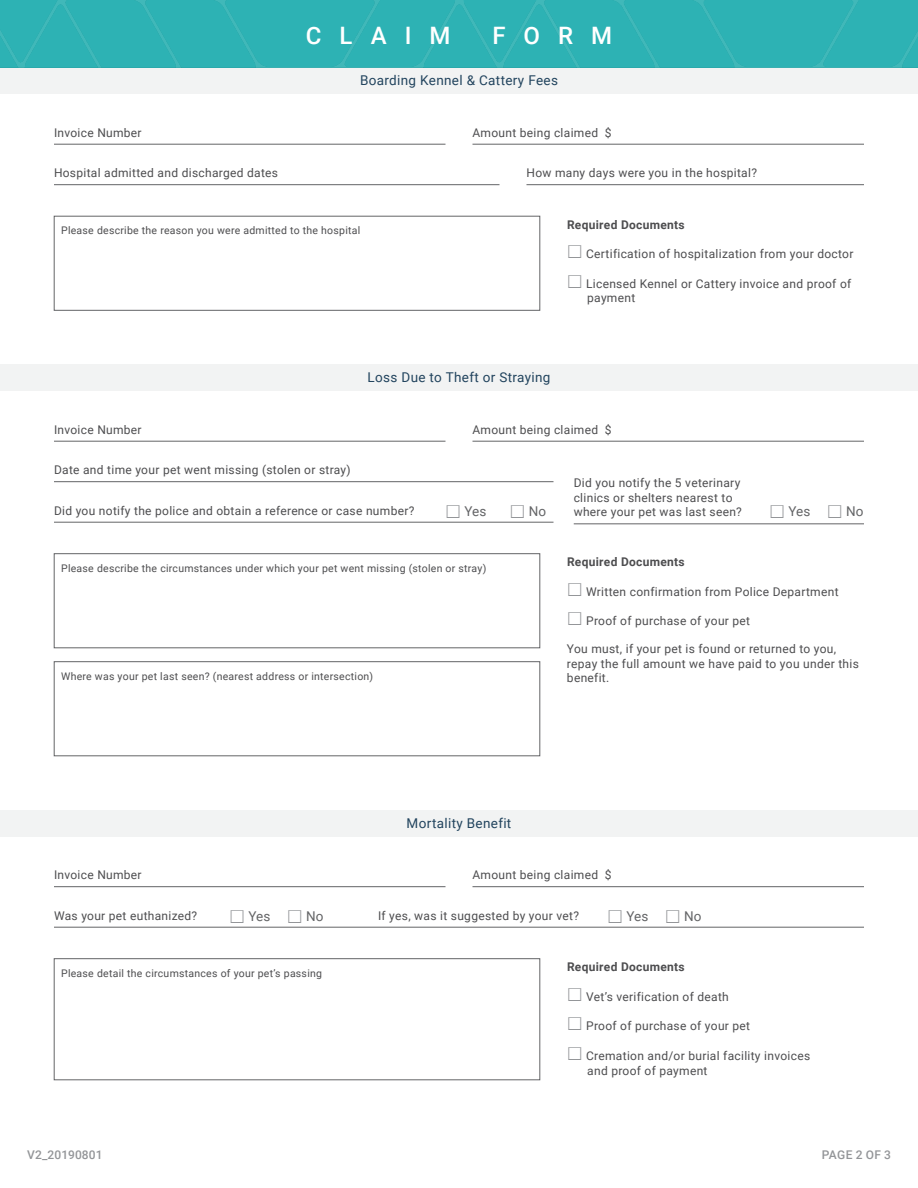
<style>
.page{position:relative;width:918px;height:1188px;background:#fff}
.page>*{position:absolute;margin:0;border:0;box-sizing:border-box;transform-origin:0 0}
.t1{font:500 24px "Roboto";letter-spacing:.75em;color:#fff}
.t2{font:13.5px "Roboto";letter-spacing:.025em;color:#22445e}
.t3{font:13.5px "Roboto";color:#636466}
.t4{font:12px/14.4px "Roboto";letter-spacing:.025em;color:#4d4d4f}
.t5{font:700 12px "Roboto";letter-spacing:.025em;color:#4d4d4f}
.t6{font:500 12px "Roboto";letter-spacing:.005em;color:#939598}
.t7{font:10.5px "Roboto";letter-spacing:.025em;color:#4d4d4f}
.s1{font-family:"Arial Unicode MS";font-size:21px;color:#939598}
</style>
<div class="page">
<div style="left:0;top:0;width:918px;height:68px;background:#2db2b4"></div>
<hr style="left:472px;top:144px;width:392px;height:1px;background:#636466">
<hr style="left:472px;top:886px;width:392px;height:1px;background:#636466">
<hr style="left:472px;top:441px;width:392px;height:1px;background:#636466">
<hr style="left:54px;top:144px;width:392px;height:1px;background:#636466">
<svg style="left:54px;top:216px;width:486px;height:864px"></svg>
<hr style="left:526px;top:184px;width:338px;height:1px;background:#636466">
<hr style="left:54px;top:184px;width:446px;height:1px;background:#636466">
<hr style="left:54px;top:927px;width:810px;height:1px;background:#636466">
<hr style="left:54px;top:481px;width:500px;height:1px;background:#636466">
<hr style="left:54px;top:522px;width:500px;height:1px;background:#636466">
<hr style="left:574px;top:524px;width:290px;height:1px;background:#636466">
<div style="left:0;top:68px;width:918px;height:26px;background:#eeeff0"></div>
<div style="left:0;top:364px;width:918px;height:28px;background:#eeeff0"></div>
<div style="left:0;top:810px;width:918px;height:27px;background:#eeeff0"></div>
<h1 class="t1" style="left:306px;top:19px;width:146px">CLAIM</h1>
<h1 class="t1" style="left:492px;top:19px;width:121px">FORM</h1>
<p class="t2" style="left:360px;top:71px;width:199px">Boarding Kennel &amp; Cattery Fees</p>
<p class="t4" style="left:54px;top:125px;width:89px">Invoice Number</p>
<p class="t4" style="left:472px;top:125px;width:141px">Amount being claimed $</p>
<p class="t4" style="left:54px;top:165px;width:226px">Hospital admitted and discharged dates</p>
<p class="t4" style="left:526px;top:165px;width:232px">How many days were you in the hospital?</p>
<p class="t7" style="left:61px;top:223px;width:301px">Please describe the reason you were admitted to the hospital</p>
<h6 class="t5" style="left:567px;top:216px;width:119px">Required Documents</h6>
<p class="t4" style="left:567px;top:246px;width:288px"><span class="s1">☐</span> Certification of hospitalization from your doctor</p>
<p class="t4" style="left:587px;top:276px;width:266px;text-indent:-20px"><span class="s1">☐</span> Licensed Kennel or Cattery invoice and proof of payment</p>
<p class="t2" style="left:368px;top:368px;width:184px">Loss Due to Theft or Straying</p>
<p class="t4" style="left:54px;top:422px;width:89px">Invoice Number</p>
<p class="t4" style="left:472px;top:422px;width:141px">Amount being claimed $</p>
<p class="t4" style="left:54px;top:462px;width:298px">Date and time your pet went missing (stolen or stray)</p>
<p class="t4" style="left:574px;top:475px;width:168px">Did you notify the 5 veterinary</p>
<p class="t4" style="left:54px;top:503px;width:362px">Did you notify the police and obtain a reference or case number?</p>
<p class="t3" style="left:446px;top:502px;width:42px"><span class="s1">☐</span> Yes</p>
<p class="t3" style="left:510px;top:502px;width:38px"><span class="s1">☐</span> No</p>
<p class="t4" style="left:574px;top:490px;width:170px">clinics or shelters nearest to where your pet was last seen?</p>
<p class="t3" style="left:770px;top:502px;width:42px"><span class="s1">☐</span> Yes</p>
<p class="t3" style="left:827px;top:502px;width:38px"><span class="s1">☐</span> No</p>
<h6 class="t5" style="left:567px;top:553px;width:119px">Required Documents</h6>
<p class="t7" style="left:61px;top:561px;width:427px">Please describe the circumstances under which your pet went missing (stolen or stray)</p>
<p class="t4" style="left:567px;top:584px;width:273px"><span class="s1">☐</span> Written confirmation from Police Department</p>
<p class="t4" style="left:567px;top:614px;width:185px"><span class="s1">☐</span> Proof of purchase of your pet</p>
<p class="t4" style="left:567px;top:641px;width:293px">You must, if your pet is found or returned to you, repay the full amount we have paid to you under this</p>
<p class="t7" style="left:61px;top:669px;width:314px">Where was your pet last seen? (nearest address or intersection)</p>
<p class="t4" style="left:567px;top:670px;width:44px">benefit.</p>
<p class="t2" style="left:407px;top:814px;width:106px">Mortality Benefit</p>
<p class="t4" style="left:54px;top:867px;width:89px">Invoice Number</p>
<p class="t4" style="left:472px;top:867px;width:141px">Amount being claimed $</p>
<p class="t4" style="left:54px;top:908px;width:145px">Was your pet euthanized?</p>
<p class="t3" style="left:230px;top:907px;width:96px"><span class="s1">☐</span> Yes <span class="s1">☐</span> No</p>
<p class="t4" style="left:378px;top:908px;width:203px">If yes, was it suggested by your vet?</p>
<p class="t3" style="left:608px;top:907px;width:96px"><span class="s1">☐</span> Yes <span class="s1">☐</span> No</p>
<p class="t7" style="left:61px;top:966px;width:262px">Please detail the circumstances of your pet’s passing</p>
<h6 class="t5" style="left:567px;top:958px;width:119px">Required Documents</h6>
<p class="t4" style="left:567px;top:989px;width:163px"><span class="s1">☐</span> Vet’s verification of death</p>
<p class="t4" style="left:567px;top:1019px;width:185px"><span class="s1">☐</span> Proof of purchase of your pet</p>
<p class="t4" style="left:587px;top:1048px;width:224px;text-indent:-20px"><span class="s1">☐</span> Cremation and/or burial facility invoices and proof of payment</p>
<p class="t6" style="left:27px;top:1146px;width:77px">V2_20190801</p>
<p class="t6" style="left:822px;top:1146px;width:71px">PAGE 2 OF 3</p>
</div>
